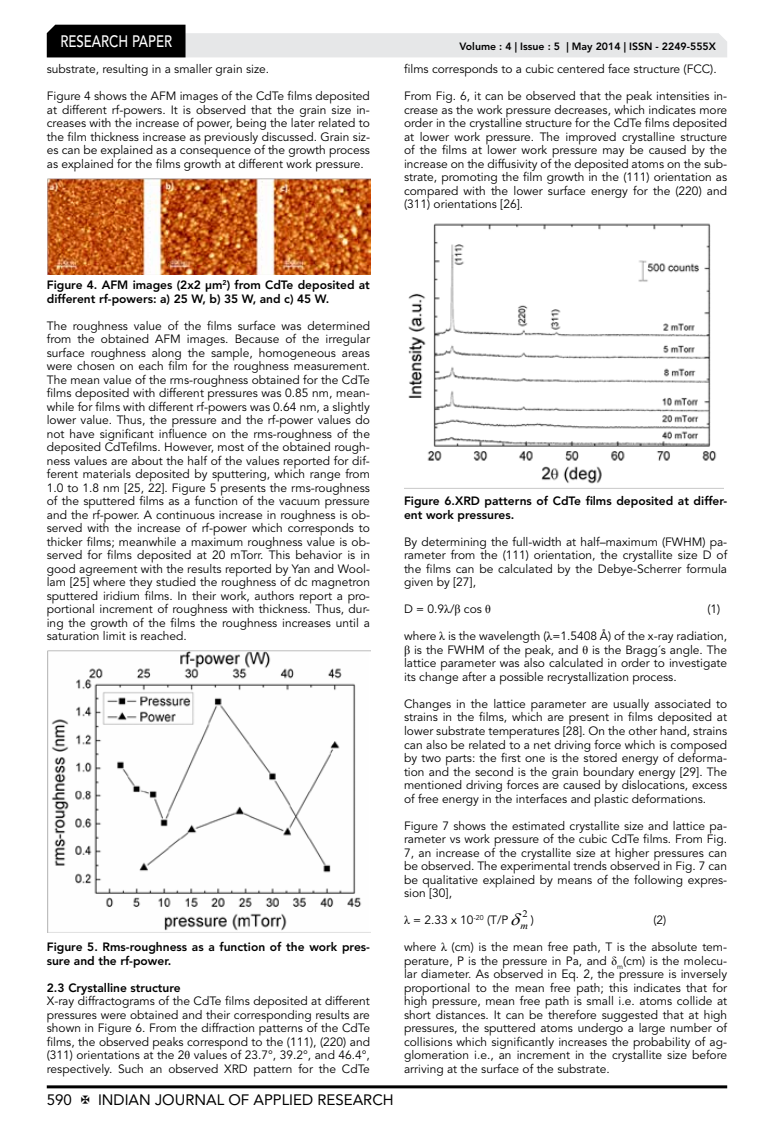
<style>
.page{position:relative;width:774px;height:1136px;background:#fff}
.page>*{position:absolute;margin:0;border:0;box-sizing:border-box;transform-origin:0 0}
.t1{font:500 16.5px "Avenir LT Std";color:#fff;scale:.8 1}
.t2{font:15px "Avenir LT Std";color:#000}
.t3{font:12px/13.5px "Avenir LT Std";color:#000;text-align:justify}
.t4{font:800 12px/13.5px "Avenir LT Std";color:#000}
.t5{font:800 10.5px "Avenir LT Std";color:#000}
.t6{font:9.9px/11.9px "Times New Roman";color:#000;scale:1.06 1}
.s1{font-family:"Times New Roman"}
.s2{font-style:italic}
</style>
<div class="page">
<hr style="left:47px;top:1085px;width:680px;height:3px;background:#000">
<svg style="left:47px;top:25px;width:680px;height:32px"></svg>
<img style="left:47px;top:178px;width:323px;height:97px">
<img style="left:48px;top:651px;width:322px;height:281px">
<img style="left:408px;top:223px;width:309px;height:261px">
<h1 class="t1" style="left:60px;top:32px;width:139px">RESEARCH PAPER</h1>
<p class="t3" style="left:47px;top:62px;width:224px">substrate, resulting in a smaller grain size.</p>
<p class="t3" style="left:47px;top:89px;width:325px">Figure 4 shows the AFM images of the CdTe films deposited at different rf-powers. It is observed that the grain size in&shy;creases with the increase of power, being the later related to the film thickness increase as previously discussed. Grain siz&shy;es can be explained as a consequence of the growth process as explained for the films growth at different work pressure.</p>
<p class="t5" style="left:459px;top:41px;width:258px">Volume : 4 | Issue : 5 | May 2014 | ISSN - 2249-555X</p>
<p class="t3" style="left:404px;top:62px;width:314px">films corresponds to a cubic centered face structure (FCC).</p>
<p class="t3" style="left:404px;top:89px;width:325px">From Fig. 6, it can be observed that the peak intensities in&shy;crease as the work pressure decreases, which indicates more order in the crystalline structure for the CdTe films deposited at lower work pressure. The improved crystalline structure of the films at lower work pressure may be caused by the increase on the diffusivity of the deposited atoms on the sub&shy;strate, promoting the film growth in the (111) orientation as compared with the lower surface energy for the (220) and (311) orientations [26].</p>
<p class="t4" style="left:47px;top:278px;width:325px">Figure 4. AFM images (2x2 µm<sup>2</sup>) from CdTe deposited at different rf-powers: a) 25 W, b) 35 W, and c) 45 W.</p>
<p class="t3" style="left:47px;top:319px;width:325px">The roughness value of the films surface was determined from the obtained AFM images. Because of the irregular surface roughness along the sample, homogeneous areas were chosen on each film for the roughness measurement.<br>The mean value of the rms-roughness obtained for the CdTe films deposited with different pressures was 0.85 nm, mean&shy;while for films with different rf-powers was 0.64 nm, a slightly lower value. Thus, the pressure and the rf-power values do not have significant influence on the rms-roughness of the deposited CdTefilms. However, most of the obtained rough&shy;ness values are about the half of the values reported for dif&shy;ferent materials deposited by sputtering, which range from 1.0 to 1.8 nm [25, 22]. Figure 5 presents the rms-roughness of the sputtered films as a function of the vacuum pressure and the rf-power. A continuous increase in roughness is ob&shy;served with the increase of rf-power which corresponds to thicker films; meanwhile a maximum roughness value is ob&shy;served for films deposited at 20 mTorr. This behavior is in good agreement with the results reported by Yan and Wool&shy;lam [25] where they studied the roughness of dc magnetron sputtered iridium films. In their work, authors report a pro&shy;portional increment of roughness with thickness. Thus, dur&shy;ing the growth of the films the roughness increases until a saturation limit is reached.</p>
<p class="t4" style="left:47px;top:940px;width:325px">Figure 5. Rms-roughness as a function of the work pres&shy;sure and the rf-power.</p>
<p class="t4" style="left:47px;top:980px;width:136px">2.3 Crystalline structure</p>
<p class="t3" style="left:47px;top:994px;width:325px">X-ray diffractograms of the CdTe films deposited at different pressures were obtained and their corresponding results are shown in Figure 6. From the diffraction patterns of the CdTe films, the observed peaks correspond to the (111), (220) and (311) orientations at the 2<span class="s1">θ</span> values of 23.7°, 39.2°, and 46.4°, respectively. Such an observed XRD pattern for the CdTe</p>
<p class="t2" style="left:47px;top:1090px;width:27px">590</p>
<p class="t2" style="left:98px;top:1090px;width:297px">INDIAN JOURNAL OF APPLIED RESEARCH</p>
<p class="t4" style="left:404px;top:494px;width:325px">Figure 6.XRD patterns of CdTe films deposited at differ&shy;ent work pressures.</p>
<p class="t3" style="left:404px;top:535px;width:325px">By determining the full-width at half–maximum (FWHM) pa&shy;rameter from the (111) orientation, the crystallite size D of the films can be calculated by the Debye-Scherrer formula given by [27],</p>
<p class="t3" style="left:404px;top:602px;width:89px">D = 0.9<span class="s1">λ</span>/<span class="s1">β</span> cos <span class="s1">θ</span></p>
<p class="t3" style="left:707px;top:602px;width:14px">(1)</p>
<p class="t3" style="left:404px;top:629px;width:325px">where <span class="s1">λ</span> is the wavelength (<span class="s1">λ</span>=1.5408 Å) of the x-ray radiation, <span class="s1">β</span> is the FWHM of the peak, and <span class="s1">θ</span> is the Bragg´s angle. The lattice parameter was also calculated in order to investigate its change after a possible recrystallization process.</p>
<p class="t3" style="left:404px;top:697px;width:325px">Changes in the lattice parameter are usually associated to strains in the films, which are present in films deposited at lower substrate temperatures [28]. On the other hand, strains can also be related to a net driving force which is composed by two parts: the first one is the stored energy of deforma&shy;tion and the second is the grain boundary energy [29]. The mentioned driving forces are caused by dislocations, excess of free energy in the interfaces and plastic deformations.</p>
<p class="t3" style="left:404px;top:818px;width:325px">Figure 7 shows the estimated crystallite size and lattice pa&shy;rameter vs work pressure of the cubic CdTe films. From Fig.<br>7, an increase of the crystallite size at higher pressures can be observed. The experimental trends observed in Fig. 7 can be qualitative explained by means of the following expres&shy;sion [30],</p>
<p class="t3" style="left:404px;top:913px;width:106px"><span class="s1">λ</span> = 2.33 x 10<sup>-20</sup> (T/P</p>
<p class="t6" style="left:520px;top:907px;width:14px">2 <span class="s2">m</span> <sup>)</sup></p>
<p class="t3" style="left:653px;top:913px;width:14px">(2)</p>
<p class="t3" style="left:404px;top:940px;width:325px">where <span class="s1">λ</span> (cm) is the mean free path, T is the absolute tem&shy;perature, P is the pressure in Pa, and <span class="s1">δ</span><sub>m</sub>(cm) is the molecu&shy;lar diameter. As observed in Eq. 2, the pressure is inversely proportional to the mean free path; this indicates that for high pressure, mean free path is small i.e. atoms collide at short distances. It can be therefore suggested that at high pressures, the sputtered atoms undergo a large number of collisions which significantly increases the probability of ag&shy;glomeration i.e., an increment in the crystallite size before arriving at the surface of the substrate.</p>
</div>
